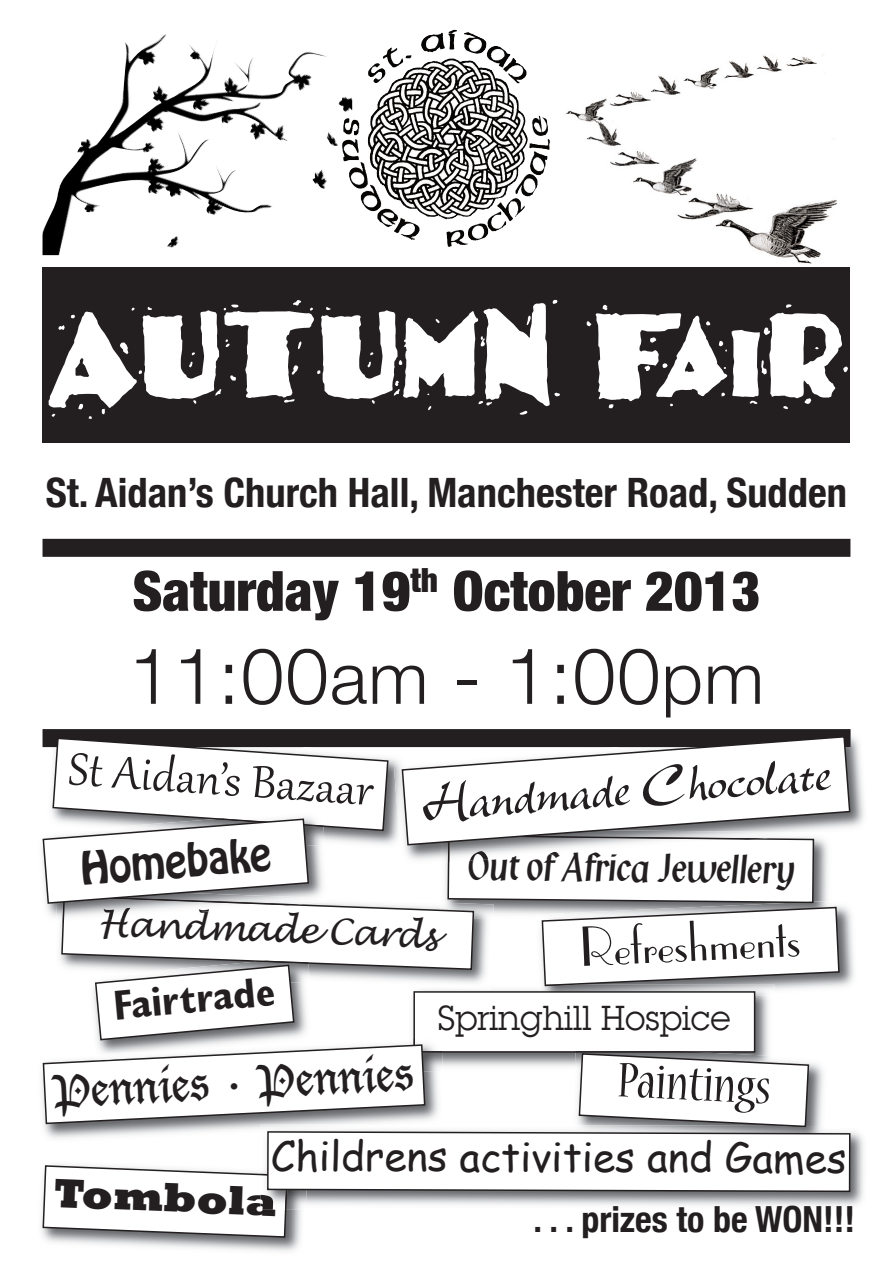
<style>
.page{position:relative;width:893px;height:1263px;background:#fff}
.page>*{position:absolute;margin:0;border:0;box-sizing:border-box;transform-origin:0 0}
.t1{font:144px "Fajita ICG Mild";letter-spacing:-.03em;color:#fff}
.t2{font:300 78px "Helvetica Neue";color:#231f20}
.t3{font:900 condensed 55.5px "Helvetica Neue";color:#231f20}
.t4{font:55.5px "New Berolina";color:#231f20}
.t5{font:55.5px "Gabriola";color:#231f20}
.t6{font:54px "Parisian";color:#231f20}
.t7{font:condensed 54px "Nueva Std";color:#231f20}
.t8{font:45px "Lucida Blackletter";color:#231f20}
.t9{font:700 condensed 42px "Gill Sans";color:#231f20}
.t10{font:800 42px "Rockwell";color:#231f20}
.t11{font:700 condensed 40.5px "Helvetica Neue";color:#231f20}
.t12{font:40.5px "Comic Sans MS";letter-spacing:-.005em;color:#231f20}
.t13{font:40.5px "Hobo";color:#231f20}
.t14{font:39px "Klang";color:#231f20}
.t15{font:700 condensed 36px "Helvetica Neue";color:#231f20}
.t16{font:36px "Lubalin Graph";color:#231f20}
.t17{font:italic 36px "Lucida Handwriting";color:#231f20}
.s1{font-size:72px}
</style>
<div class="page">
<div style="left:43px;top:539px;width:807px;height:18px;background:#231f20"></div>
<div style="left:43px;top:729px;width:807px;height:18px;background:#231f20"></div>
<img style="left:400px;top:729px;width:464px;height:98px">
<img style="left:617px;top:729px;width:233px;height:6px">
<img style="left:851px;top:918px;width:3px;height:64px">
<img style="left:41px;top:1222px;width:259px;height:30px">
<img style="left:852px;top:1132px;width:12px;height:74px">
<svg style="left:42px;top:737px;width:809px;height:501px"></svg>
<img style="left:565px;top:54px;width:271px;height:210px">
<img style="left:58px;top:34px;width:270px;height:160px">
<svg style="left:343px;top:145px;width:1px;height:16px"></svg>
<img style="left:344px;top:58px;width:184px;height:158px">
<div style="left:43px;top:267px;width:807px;height:175px;background:#231f20"></div>
<h1 class="t1" style="left:45px;top:261px;width:805px">Autumn Fair</h1>
<p class="t11" style="left:46px;top:468px;width:803px">St. Aidan’s Church Hall, Manchester Road, Sudden</p>
<h3 class="t3" style="left:133px;top:557px;width:629px">Saturday 19<sup>th</sup> October 2013</h3>
<h2 class="t2" style="left:129px;top:628px;width:637px">11:00<span class="s1">am</span> - 1:00<span class="s1">pm</span></h2>
<h3 class="t5" style="left:71px;top:746px;width:306px;rotate:4deg">St Aidan’s Bazaar</h3>
<h3 class="t4" style="left:419px;top:777px;width:412px;rotate:-4deg">Handmade Chocolate</h3>
<p class="t13" style="left:79px;top:851px;width:193px;rotate:-4deg">Homebake</p>
<p class="t14" style="left:467px;top:847px;width:330px;rotate:1deg">Out of Africa Jewellery</p>
<p class="t17" style="left:99px;top:899px;width:341px;rotate:2deg">Handmade Cards</p>
<h3 class="t6" style="left:579px;top:927px;width:223px;rotate:-3deg">Refreshments</h3>
<p class="t16" style="left:438px;top:1003px;width:294px">Springhill Hospice</p>
<p class="t9" style="left:111px;top:980px;width:164px;rotate:-5deg">Fairtrade</p>
<p class="t8" style="left:53px;top:1061px;width:361px;rotate:-3deg">Pennies • Pennies</p>
<h3 class="t7" style="left:619px;top:1059px;width:155px;rotate:3deg">Paintings</h3>
<p class="t12" style="left:271px;top:1127px;width:577px">Childrens activities and Games</p>
<p class="t15" style="left:533px;top:1198px;width:323px">. . . prizes to be WON!!!</p>
<p class="t10" style="left:55px;top:1168px;width:225px;rotate:2deg">T ombola</p>
</div>
